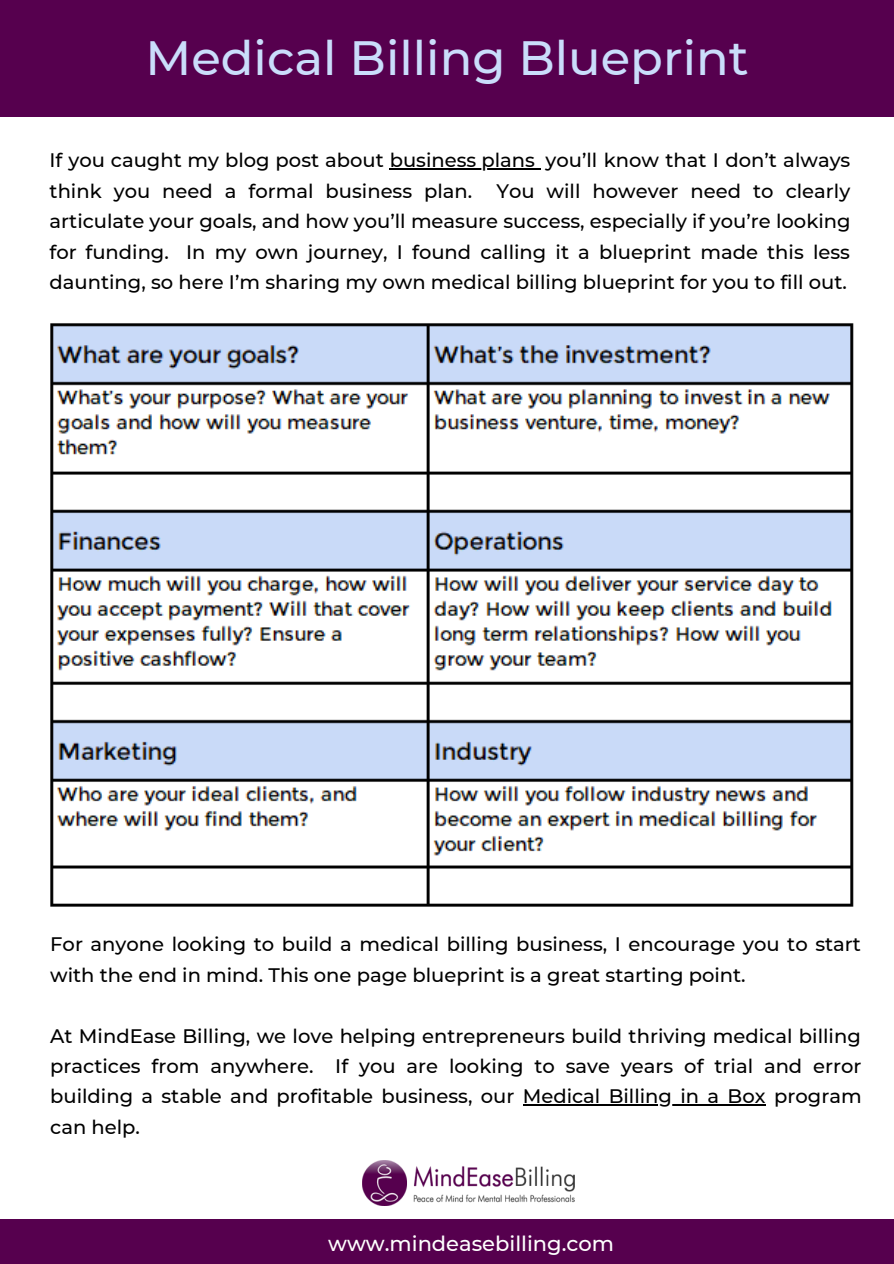
<style>
.page{position:relative;width:894px;height:1264px;background:#fff}
.page>*{position:absolute;margin:0;border:0;box-sizing:border-box;transform-origin:0 0}
.t1{font:500 48px "Montserrat";color:#caddfb}
.t2{font:500 21px "Montserrat";color:#fff}
.t3{font:500 19.5px/30.5px "Montserrat";color:#000;text-align:justify}
</style>
<div class="page">
<div style="left:0;top:0;width:893px;height:116px;background:#56004e"></div>
<div style="left:0;top:1219px;width:893px;height:44px;background:#56004e"></div>
<img style="left:362px;top:1160px;width:212px;height:45px">
<hr style="left:522px;top:1104px;width:243px;height:1px;background:#000">
<img style="left:50px;top:323px;width:804px;height:584px">
<hr style="left:389px;top:169px;width:146px;height:1px;background:#000">
<h1 class="t1" style="left:145px;top:29px;width:604px">Medical Billing Blueprint</h1>
<p class="t3" style="left:50px;top:145px;width:802px">If you caught my blog post about business plans you’ll know that I don’t always think you need a formal business plan. You will however need to clearly articulate your goals, and how you’ll measure success, especially if you’re looking for funding. In my own journey, I found calling it a blueprint made this less daunting, so here I’m sharing my own medical billing blueprint for you to fill out.</p>
<p class="t3" style="left:50px;top:929px;width:812px">For anyone looking to build a medical billing business, I encourage you to start with the end in mind. This one page blueprint is a great starting point.</p>
<p class="t3" style="left:50px;top:1020px;width:812px">At MindEase Billing, we love helping entrepreneurs build thriving medical billing practices from anywhere. If you are looking to save years of trial and error building a stable and profitable business, our Medical Billing in a Box program can help.</p>
<p class="t2" style="left:328px;top:1230px;width:287px">www.mindeasebilling.com</p>
</div>
